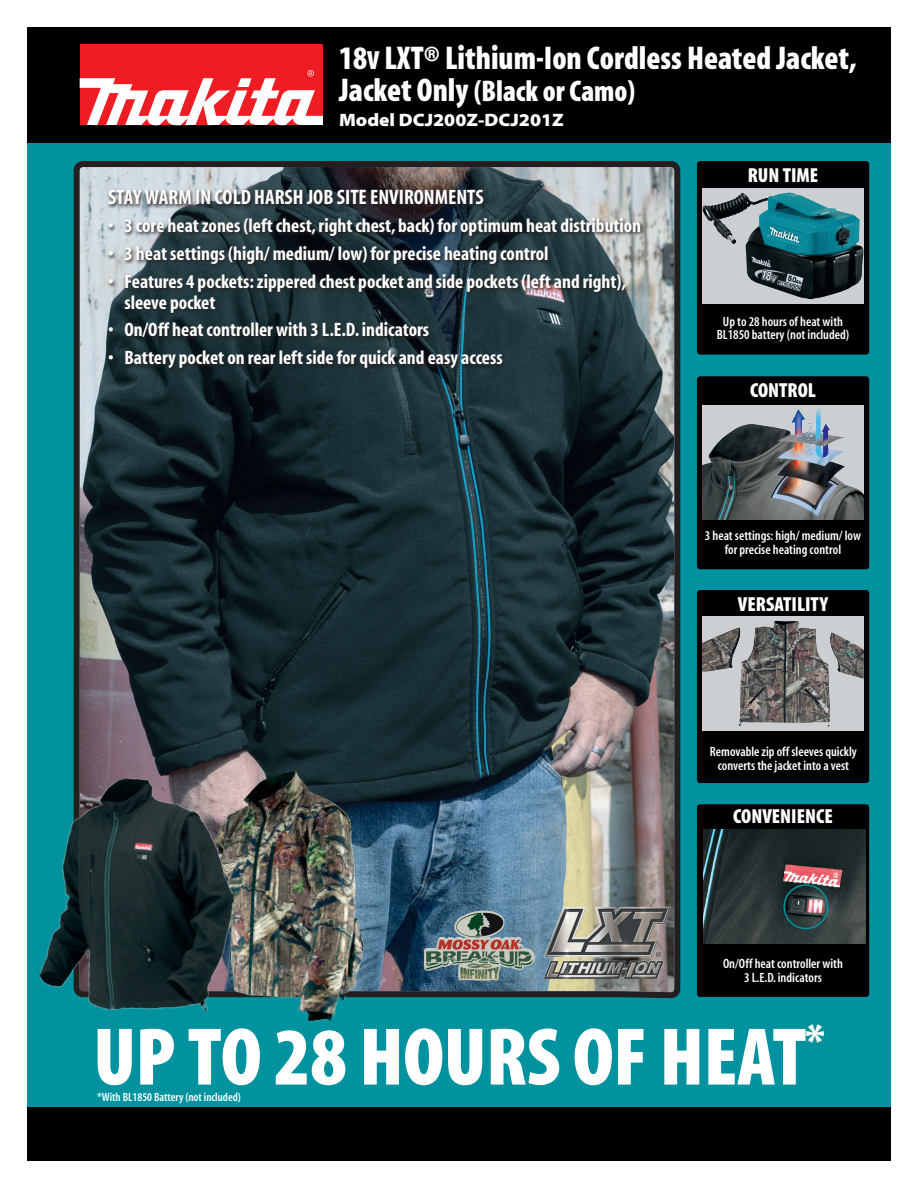
<style>
.page{position:relative;width:918px;height:1188px;background:#fff}
.page>*{position:absolute;margin:0;border:0;box-sizing:border-box;transform-origin:0 0}
.t1{font:82.5px "Myriad MM 830 300";letter-spacing:-.005em;color:#fff}
.t2{font:33px "Myriad MM 830 300";color:#fff;scale:.96 1}
.t3{font:30px "Myriad MM 830 300";color:#fff;scale:.96 1}
.t4{font:21px "Myriad MM 700 300";color:#fff}
.t5{font:20.4px "Myriad MM 830 300";color:#fff}
.t6{font:19.5px/21px "Myriad MM 700 300";color:#fff}
.t7{font:18px "Myriad MM 830 700";color:#fff}
.t8{font:13.5px/13.5px "Myriad MM 565 300";color:#fff;text-align:center}
.t9{font:12px "Myriad MM 565 300";color:#fff}
.s1{font-size:26.4px}
.s2{font-size:33px}
</style>
<div class="page">
<div style="left:27px;top:27px;width:864px;height:1134px;background:#00939f"></div>
<div style="left:27px;top:27px;width:864px;height:115px;background:#000002"></div>
<div style="left:697px;top:804px;width:172px;height:193px;background:#000002;border-radius:3px"></div>
<div style="left:697px;top:590px;width:172px;height:193px;background:#000002;border-radius:3px"></div>
<div style="left:697px;top:376px;width:172px;height:193px;background:#000002;border-radius:3px"></div>
<div style="left:697px;top:161px;width:172px;height:194px;background:#000002;border-radius:3px"></div>
<div style="left:27px;top:1107px;width:864px;height:54px;background:#000002"></div>
<div style="left:80px;top:44px;width:243px;height:81px;background:#ee1d23"></div>
<svg style="left:80px;top:70px;width:243px;height:55px"></svg>
<img style="left:73px;top:161px;width:608px;height:838px">
<img style="left:702px;top:407px;width:162px;height:113px">
<div style="left:702px;top:616px;width:162px;height:115px;background:#cccfd2"></div>
<img style="left:702px;top:621px;width:162px;height:106px">
<img style="left:703px;top:829px;width:162px;height:115px">
<div style="left:702px;top:188px;width:162px;height:116px;background:#cccfd2"></div>
<img style="left:703px;top:192px;width:161px;height:107px">
<svg style="left:107px;top:188px;width:538px;height:186px;background:#314045"></svg>
<img style="left:245px;top:771px;width:121px;height:251px">
<img style="left:541px;top:903px;width:132px;height:79px">
<img style="left:424px;top:911px;width:111px;height:70px">
<img style="left:39px;top:769px;width:206px;height:242px">
<div style="left:783px;top:884px;width:45px;height:45px;border:2px solid #00939f;border-radius:50%"></div>
<h2 class="t2" style="left:339px;top:42px;width:541px">18<span class="s1">V</span> LXT® Lithium-Ion Cordless Heated Jacket,</h2>
<h3 class="t3" style="left:339px;top:76px;width:310px"><span class="s2">Jacket Only</span> (Black or Camo)</h3>
<p class="t7" style="left:339px;top:111px;width:226px">Model DCJ200Z-DCJ201Z</p>
<p class="t4" style="left:108px;top:187px;width:377px">STAY WARM IN COLD HARSH JOB SITE ENVIRONMENTS</p>
<p class="t6" style="left:108px;top:216px;width:535px">• 3 core heat zones (left chest, right chest, back) for optimum heat distribution</p>
<p class="t6" style="left:108px;top:244px;width:442px">• 3 heat settings (high/ medium/ low) for precise heating control</p>
<p class="t6" style="left:124px;top:272px;width:503px;text-indent:-16px">• Features 4 pockets: zippered chest pocket and side pockets (left and right), sleeve pocket</p>
<p class="t6" style="left:108px;top:320px;width:323px">• On/Off heat controller with 3 L.E.D. indicators</p>
<p class="t6" style="left:108px;top:348px;width:396px">• Battery pocket on rear left side for quick and easy access</p>
<p class="t5" style="left:748px;top:166px;width:72px">RUN TIME</p>
<p class="t8" style="left:717px;top:315px;width:134px">Up to 28 hours of heat with<br>BL1850 battery (not included)</p>
<p class="t5" style="left:750px;top:380px;width:67px">CONTROL</p>
<p class="t8" style="left:705px;top:530px;width:158px">3 heat settings: high/ medium/ low for precise heating control</p>
<p class="t5" style="left:738px;top:594px;width:92px">VERSATILITY</p>
<p class="t8" style="left:710px;top:745px;width:148px">Removable zip off sleeves quickly converts the jacket into a vest</p>
<p class="t5" style="left:733px;top:806px;width:101px">CONVENIENCE</p>
<p class="t8" style="left:723px;top:958px;width:121px">On/Off heat controller with<br>3 L.E.D. indicators</p>
<h1 class="t1" style="left:93px;top:1017px;width:733px">UP TO 28 HOURS OF HEAT<sup>*</sup></h1>
<p class="t9" style="left:97px;top:1091px;width:145px">*With BL1850 Battery (not included)</p>
</div>
